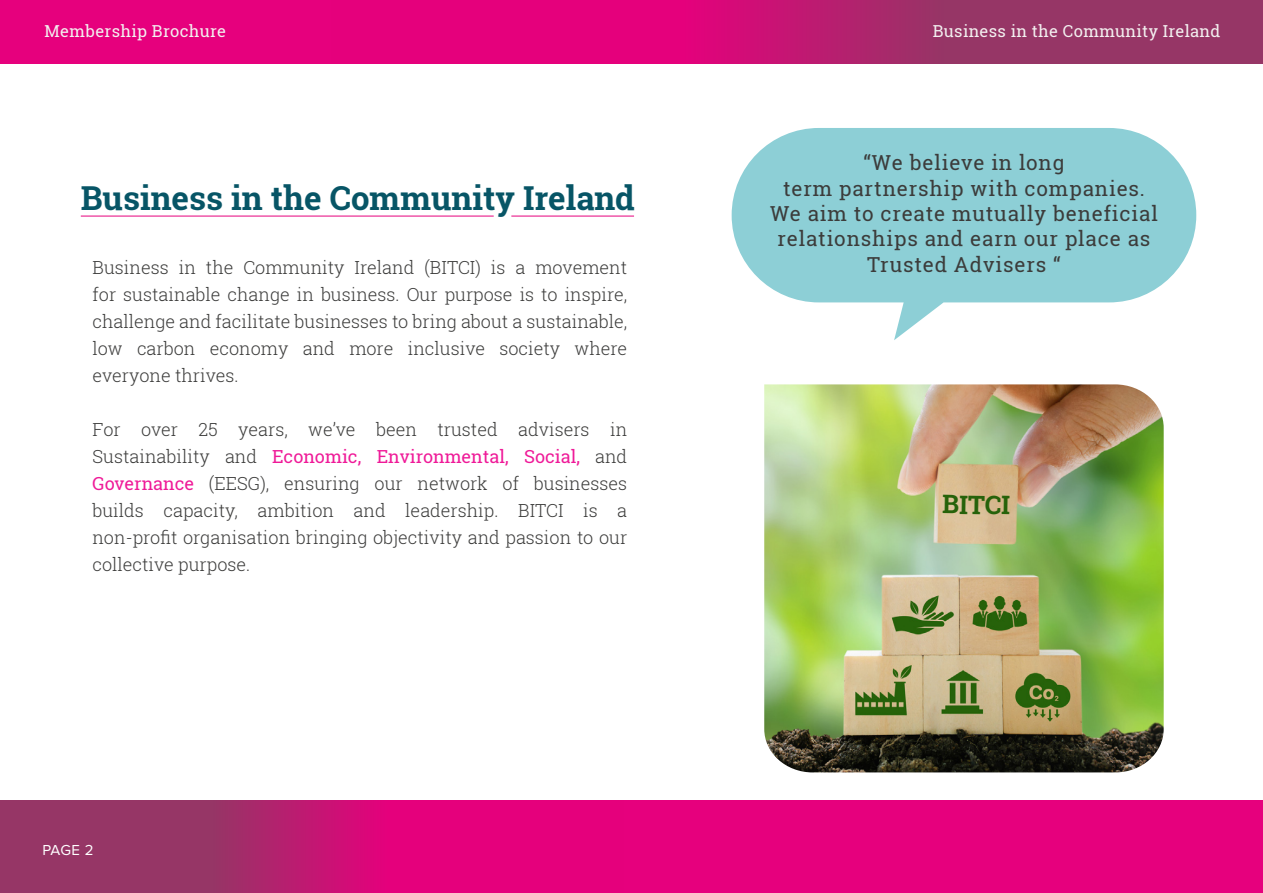
<style>
.page{position:relative;width:1263px;height:893px;background:#fff}
.page>*{position:absolute;margin:0;border:0;box-sizing:border-box;transform-origin:0 0}
.t1{font:700 33px "Roboto Slab";color:#075566}
.t2{font:700 25.5px "Roboto Slab";color:#26620a}
.t3{font:20.7px/25.5px "Roboto Slab";letter-spacing:.04em;color:#3c3c3b;text-align:center}
.t4{font:300 18px/27px "Roboto Slab";color:#3c3c3b;text-align:justify}
.t5{font:16.5px "Roboto Slab";letter-spacing:.02em;color:#f3f0f0}
.t6{font:15px "Proxima Nova";color:#fff}
.s1{font-weight:400;color:#ef1a98}
</style>
<div class="page">
<div style="left:0;top:800px;width:1263px;height:93px;background:#e6007d"></div>
<div style="left:0;top:0;width:1263px;height:64px;background:#e6007d"></div>
<svg style="left:0;top:800px;width:368px;height:93px;background:#a32c69"></svg>
<svg style="left:713px;top:0;width:550px;height:64px;background:#a42b6a"></svg>
<img style="left:764px;top:384px;width:400px;height:388px">
<hr style="left:81px;top:216px;width:413px;height:1px;background:#e6007d">
<hr style="left:511px;top:216px;width:123px;height:1px;background:#e6007d">
<div style="left:732px;top:128px;width:464px;height:174px;background:#8dcfd6;border-radius:87px"></div>
<p class="t5" style="left:45px;top:20px;width:183px">Membership Brochure</p>
<p class="t5" style="left:933px;top:20px;width:289px">Business in the Community Ireland</p>
<h1 class="t1" style="left:81px;top:175px;width:555px">Business in the Community Ireland</h1>
<p class="t4" style="left:92px;top:253px;width:536px">Business in the Community Ireland (BITCI) is a movement for sustainable change in business. Our purpose is to inspire, challenge and facilitate businesses to bring about a sustainable, low carbon economy and more inclusive society where everyone thrives.</p>
<p class="t4" style="left:92px;top:415px;width:536px">For over 25 years, we’ve been trusted advisers in Sustainability and <span class="s1">Economic, Environmental, Social,</span> and <span class="s1">Governance</span> (EESG), ensuring our network of businesses builds capacity, ambition and leadership. BITCI is a non-profit organisation bringing objectivity and passion to our collective purpose.</p>
<p class="t6" style="left:43px;top:842px;width:53px">PAGE 2</p>
<p class="t3" style="left:770px;top:150px;width:389px">“We believe in long<br>term partnership with companies.<br>We aim to create mutually beneficial relationships and earn our place as<br>Trusted Advisers “</p>
<h2 class="t2" style="left:943px;top:486px;width:69px;rotate:1deg">BITCI</h2>
</div>
